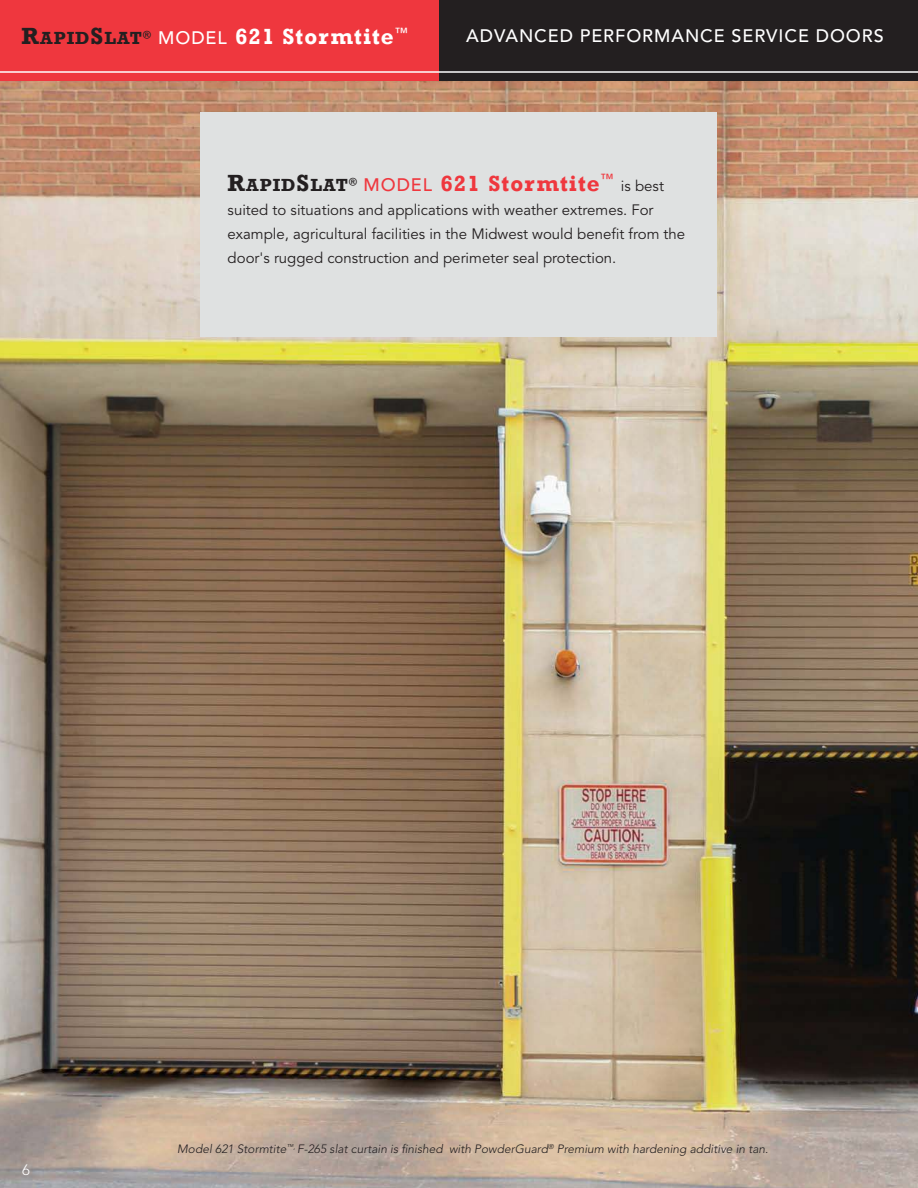
<style>
.page{position:relative;width:918px;height:1188px;background:#fff}
.page>*{position:absolute;margin:0;border:0;box-sizing:border-box;transform-origin:0 0}
.t1{font:700 22.5px "Rockwell";letter-spacing:.05em;color:#ef373e}
.t2{font:700 22.5px "Rockwell";letter-spacing:.05em;color:#fff}
.t3{font:500 18px "Avenir LT Std";letter-spacing:.05em;color:#fff}
.t4{font:15px/24px "Avenir LT Std";color:#231f20}
.t5{font:300 15px "Avenir LT Std";color:#fff}
.t6{font:italic 300 12px "Avenir LT Std";color:#231f20}
.s1{font-size:24px;color:#231f20}
.s2{font-size:18px;color:#231f20}
.s3{font-family:"Avenir LT Std";font-weight:500;font-size:18px}
</style>
<div class="page">
<img style="left:0;top:81px;width:918px;height:1107px">
<div style="left:201px;top:112px;width:516px;height:225px;background:#dfe1e1"></div>
<div style="left:0;top:0;width:918px;height:81px;background:#231f20"></div>
<div style="left:0;top:0;width:438px;height:81px;background:#ef373e"></div>
<hr style="left:0;top:71px;width:918px;height:2px;background:#fff">
<h1 class="t2" style="left:22px;top:23px;width:388px"><span class="s1">R</span><span class="s2">APID</span><span class="s1">S</span><span class="s2">LAT</span><sup>®</sup> <span class="s3">MODEL</span> 621 Stormtite<sup>™</sup></h1>
<p class="t3" style="left:466px;top:29px;width:419px">ADVANCED PERFORMANCE SERVICE DOORS</p>
<h1 class="t1" style="left:228px;top:170px;width:388px"><span class="s1">R</span><span class="s2">APID</span><span class="s1">S</span><span class="s2">LAT</span><sup>®</sup> <span class="s3">MODEL</span> 621 Stormtite<sup>™</sup></h1>
<p class="t4" style="left:228px;top:175px;width:459px;text-indent:393px">is best suited to situations and applications with weather extremes. For example, agricultural facilities in the Midwest would benefit from the door's rugged construction and perimeter seal protection.</p>
<p class="t5" style="left:22px;top:1164px;width:9px">6</p>
<p class="t6" style="left:177px;top:1144px;width:593px">Model 621 Stormtite<sup>™,</sup> F-265 slat curtain is finished with PowderGuard<sup>®</sup> Premium with hardening additive in tan.</p>
</div>
